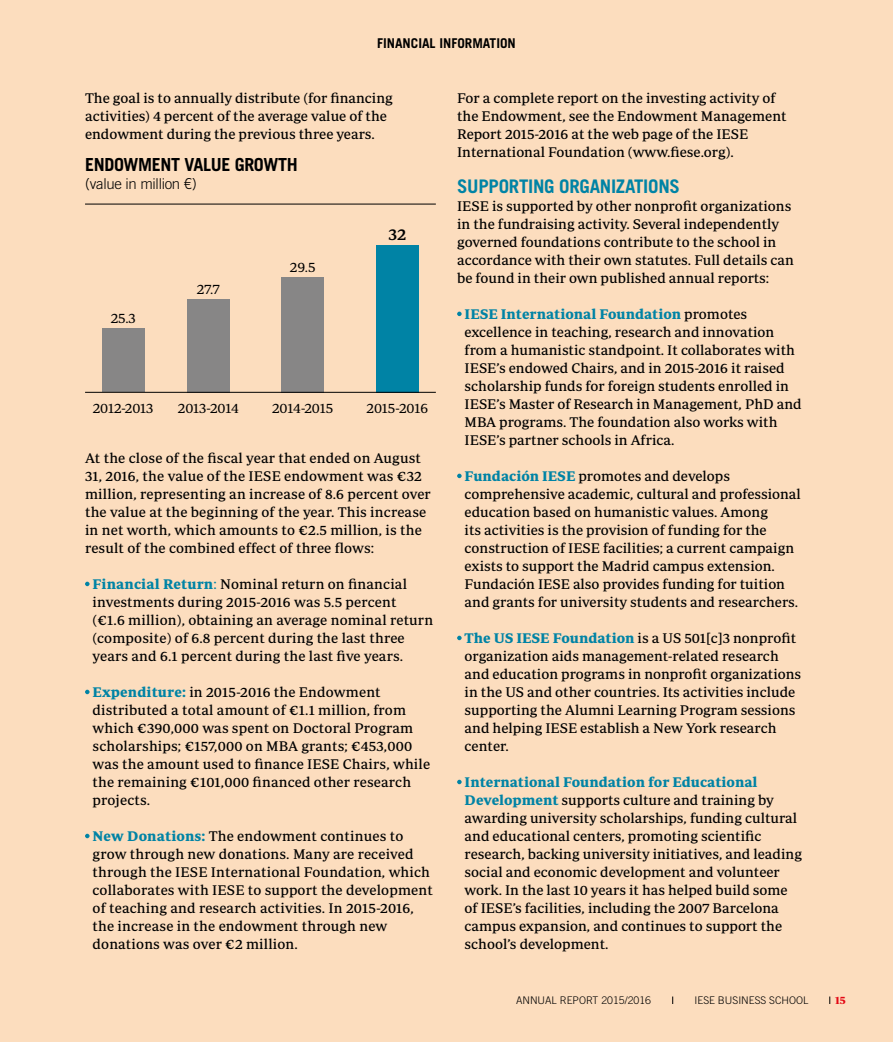
<style>
.page{position:relative;width:893px;height:1042px;background:#fcddbe}
.page>*{position:absolute;margin:0;border:0;box-sizing:border-box;transform-origin:0 0}
.t1{font:700 18.75px "Trade Gothic";letter-spacing:-.015em;color:#0083a5}
.t2{font:700 18px "Trade Gothic";letter-spacing:-.02em;color:#000}
.t3{font:500 16.5px "Periodico Text";color:#000}
.t4{font:300 15px "Trade Gothic";letter-spacing:-.02em;color:#000}
.t5{font:14.25px/18px "Periodico Text";color:#000}
.t6{font:14.25px "Periodico Text Lg";letter-spacing:-.01em;color:#000}
.t7{font:700 13.5px "Trade Gothic";color:#000}
.t8{font:700 11.25px "Periodico Display";color:#e30613}
.t9{font:300 10.5px "Trade Gothic";color:#000}
.s1{font-weight:700;color:#0083a5}
.s2{color:#0083a5}
</style>
<div class="page">
<svg style="left:457px;top:312px;width:5px;height:4px"></svg>
<svg style="left:457px;top:474px;width:5px;height:4px"></svg>
<svg style="left:457px;top:636px;width:5px;height:4px"></svg>
<svg style="left:457px;top:780px;width:5px;height:4px"></svg>
<svg style="left:85px;top:582px;width:5px;height:4px"></svg>
<svg style="left:85px;top:690px;width:5px;height:4px"></svg>
<svg style="left:85px;top:834px;width:5px;height:4px"></svg>
<hr style="left:85px;top:204px;width:351px;height:1px;background:#000">
<div style="left:376px;top:245px;width:43px;height:147px;background:#0083a5"></div>
<div style="left:281px;top:277px;width:43px;height:115px;background:#878686"></div>
<div style="left:187px;top:299px;width:43px;height:93px;background:#878686"></div>
<div style="left:102px;top:328px;width:42px;height:64px;background:#878686"></div>
<hr style="left:85px;top:392px;width:351px;height:1px;background:#000">
<p class="t7" style="left:377px;top:34px;width:140px">FINANCIAL INFORMATION</p>
<p class="t5" style="left:85px;top:89px;width:309px">The goal is to annually distribute (for financing activities) 4 percent of the average value of the endowment during the previous three years.</p>
<p class="t5" style="left:457px;top:89px;width:331px">For a complete report on the investing activity of the Endowment, see the Endowment Management Report 2015-2016 at the web page of the IESE International Foundation (www.fiese.org).</p>
<h1 class="t1" style="left:457px;top:175px;width:224px">SUPPORTING ORGANIZATIONS</h1>
<p class="t5" style="left:457px;top:197px;width:338px">IESE is supported by other nonprofit organizations in the fundraising activity. Several independently governed foundations contribute to the school in accordance with their own statutes. Full details can be found in their own published annual reports:</p>
<p class="t5" style="left:465px;top:305px;width:339px"><span class="s1">IESE International Foundation</span> promotes excellence in teaching, research and innovation from a humanistic standpoint. It collaborates with IESE’s endowed Chairs, and in 2015-2016 it raised scholarship funds for foreign students enrolled in IESE’s Master of Research in Management, PhD and MBA programs. The foundation also works with IESE’s partner schools in Africa.</p>
<p class="t5" style="left:465px;top:467px;width:338px"><span class="s1">Fundación IESE</span> promotes and develops comprehensive academic, cultural and professional education based on humanistic values. Among<br>its activities is the provision of funding for the construction of IESE facilities; a current campaign exists to support the Madrid campus extension.<br>Fundación IESE also provides funding for tuition and grants for university students and researchers.</p>
<p class="t5" style="left:465px;top:629px;width:338px"><span class="s1">The US IESE Foundation</span> is a US 501[c]3 nonprofit organization aids management-related research and education programs in nonprofit organizations in the US and other countries. Its activities include supporting the Alumni Learning Program sessions and helping IESE establish a New York research center.</p>
<p class="t5" style="left:465px;top:773px;width:339px"><span class="s1">International Foundation for Educational Development</span> supports culture and training by awarding university scholarships, funding cultural and educational centers, promoting scientific research, backing university initiatives, and leading social and economic development and volunteer work. In the last 10 years it has helped build some of IESE’s facilities, including the 2007 Barcelona campus expansion, and continues to support the school’s development.</p>
<p class="t2" style="left:85px;top:153px;width:214px">ENDOWMENT VALUE GROWTH</p>
<p class="t4" style="left:85px;top:175px;width:113px">(value in million €)</p>
<p class="t3" style="left:389px;top:225px;width:19px">32</p>
<p class="t6" style="left:290px;top:259px;width:27px">29.5</p>
<p class="t6" style="left:197px;top:281px;width:24px">27.7</p>
<p class="t6" style="left:111px;top:310px;width:26px">25.3</p>
<p class="t6" style="left:93px;top:400px;width:62px">2012-2013</p>
<p class="t6" style="left:178px;top:400px;width:62px">2013-2014</p>
<p class="t6" style="left:272px;top:400px;width:63px">2014-2015</p>
<p class="t6" style="left:367px;top:400px;width:63px">2015-2016</p>
<p class="t5" style="left:85px;top:449px;width:347px">At the close of the fiscal year that ended on August 31, 2016, the value of the IESE endowment was €32 million, representing an increase of 8.6 percent over the value at the beginning of the year. This increase in net worth, which amounts to €2.5 million, is the result of the combined effect of three flows:</p>
<p class="t5" style="left:93px;top:575px;width:342px"><span class="s1">Financial Return</span><span class="s2">:</span> Nominal return on financial investments during 2015-2016 was 5.5 percent<br>(€1.6 million), obtaining an average nominal return (composite) of 6.8 percent during the last three years and 6.1 percent during the last five years.</p>
<p class="t5" style="left:93px;top:683px;width:339px"><span class="s1">Expenditure:</span> in 2015-2016 the Endowment distributed a total amount of €1.1 million, from which €390,000 was spent on Doctoral Program scholarships; €157,000 on MBA grants; €453,000 was the amount used to finance IESE Chairs, while the remaining €101,000 financed other research projects.</p>
<p class="t5" style="left:93px;top:827px;width:342px"><span class="s1">New Donations:</span> The endowment continues to grow through new donations. Many are received through the IESE International Foundation, which collaborates with IESE to support the development of teaching and research activities. In 2015-2016, the increase in the endowment through new donations was over €2 million.</p>
<p class="t9" style="left:516px;top:994px;width:136px">ANNUAL REPORT 2015/2016</p>
<p class="t9" style="left:695px;top:994px;width:115px">IESE BUSINESS SCHOOL</p>
<p class="t8" style="left:835px;top:993px;width:12px">15</p>
</div>
